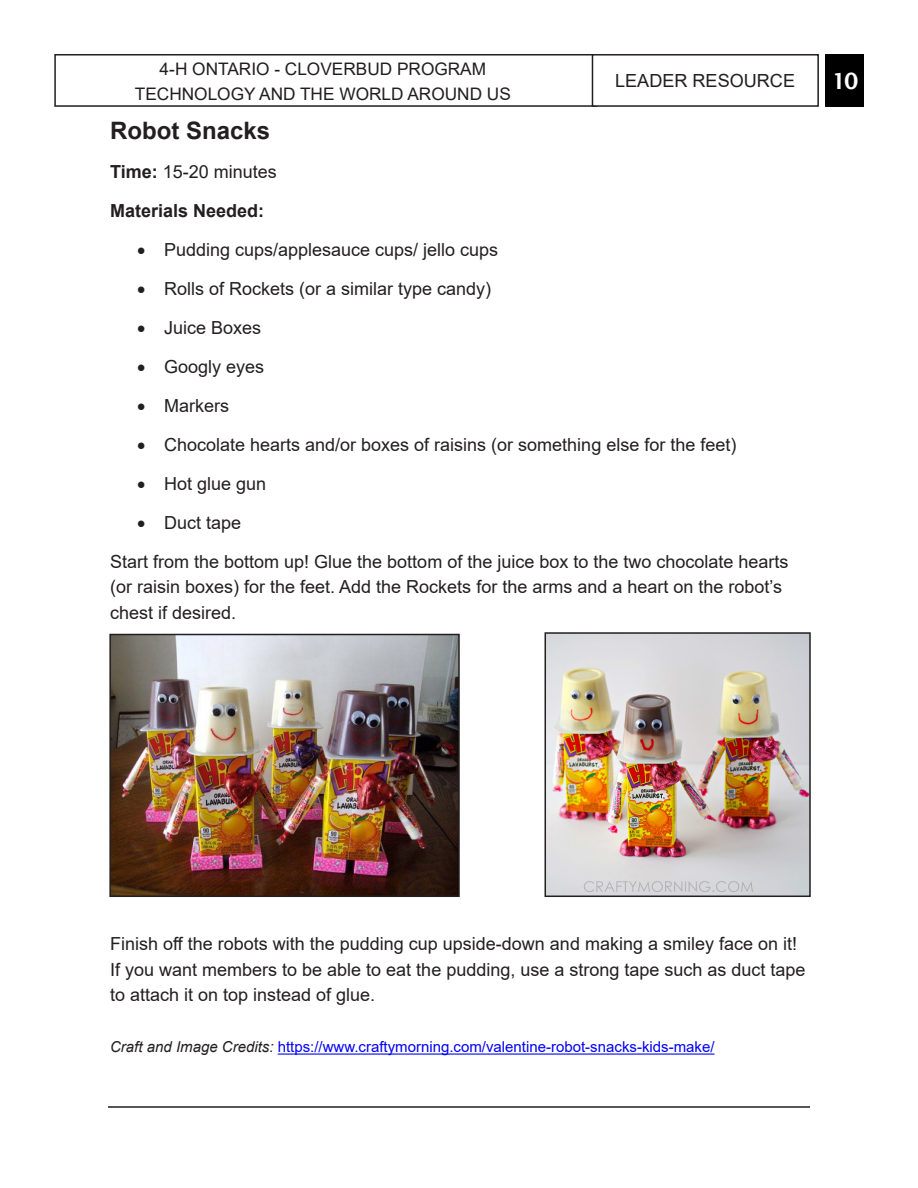
<style>
.page{position:relative;width:918px;height:1188px;background:#fff}
.page>*{position:absolute;margin:0;border:0;box-sizing:border-box;transform-origin:0 0}
.Body{font:700 24px "Arial";color:#231f20}
.t1{font:600 22.5px "Lucida Sans";color:#fff}
.t2{font:18.15px "Arial";color:#231f20}
.Body-2{font:18px/25.5px "Arial";color:#231f20}
.Body-3{font:700 18px "Arial";color:#231f20}
.t3{font:17.25px/25.5px "Arial";color:#231f20;text-align:center}
.Body-4{font:15px "Arial";color:#00f}
.s1{font-weight:700}
.s2{font-style:italic;color:#231f20}
</style>
<div class="page">
<hr style="left:108px;top:1106px;width:702px;height:2px;background:#231f20">
<div style="left:54px;top:54px;width:543px;height:53px;border:2px solid #231f20"></div>
<div style="left:592px;top:55px;width:226px;height:51px;background:#fff"></div>
<div style="left:592px;top:54px;width:227px;height:53px;border:2px solid #231f20"></div>
<div style="left:826px;top:54px;width:38px;height:52px;background:#000"></div>
<hr style="left:278px;top:1054px;width:437px;height:1px;background:#00f">
<img style="left:112px;top:637px;width:345px;height:257px">
<div style="left:109px;top:634px;width:351px;height:263px;border:2px solid #231f20"></div>
<img style="left:548px;top:635px;width:260px;height:259px">
<div style="left:545px;top:632px;width:266px;height:265px;border:2px solid #231f20"></div>
<p class="t3" style="left:135px;top:56px;width:378px">4-H ONTARIO - CLOVERBUD PROGRAM<br>TECHNOLOGY AND THE WORLD AROUND US</p>
<p class="t2" style="left:615px;top:68px;width:181px">LEADER RESOURCE</p>
<p class="t1" style="left:832px;top:68px;width:28px">10</p>
<p class="Body" style="left:110px;top:114px;width:162px">Robot Snacks</p>
<p class="Body-2" style="left:110px;top:159px;width:168px"><span class="s1">Time:</span> 15-20 minutes</p>
<p class="Body-3" style="left:110px;top:198px;width:156px">Materials Needed:</p>
<p class="Body-2" style="left:137px;top:237px;width:363px">• Pudding cups/applesauce cups/ jello cups</p>
<p class="Body-2" style="left:137px;top:276px;width:356px">• Rolls of Rockets (or a similar type candy)</p>
<p class="Body-2" style="left:137px;top:315px;width:126px">• Juice Boxes</p>
<p class="Body-2" style="left:137px;top:354px;width:129px">• Googly eyes</p>
<p class="Body-2" style="left:137px;top:393px;width:93px">• Markers</p>
<p class="Body-2" style="left:137px;top:432px;width:601px">• Chocolate hearts and/or boxes of raisins (or something else for the feet)</p>
<p class="Body-2" style="left:137px;top:471px;width:131px">• Hot glue gun</p>
<p class="Body-2" style="left:137px;top:510px;width:106px">• Duct tape</p>
<p class="Body-2" style="left:110px;top:549px;width:680px">Start from the bottom up! Glue the bottom of the juice box to the two chocolate hearts (or raisin boxes) for the feet. Add the Rockets for the arms and a heart on the robot’s chest if desired.</p>
<p class="Body-2" style="left:110px;top:931px;width:697px">Finish off the robots with the pudding cup upside-down and making a smiley face on it!<br>If you want members to be able to eat the pudding, use a strong tape such as duct tape to attach it on top instead of glue.</p>
<p class="Body-4" style="left:110px;top:1037px;width:606px"><span class="s2">Craft and Image Credits:</span> https://www.craftymorning.com/valentine-robot-snacks-kids-make/</p>
</div>
